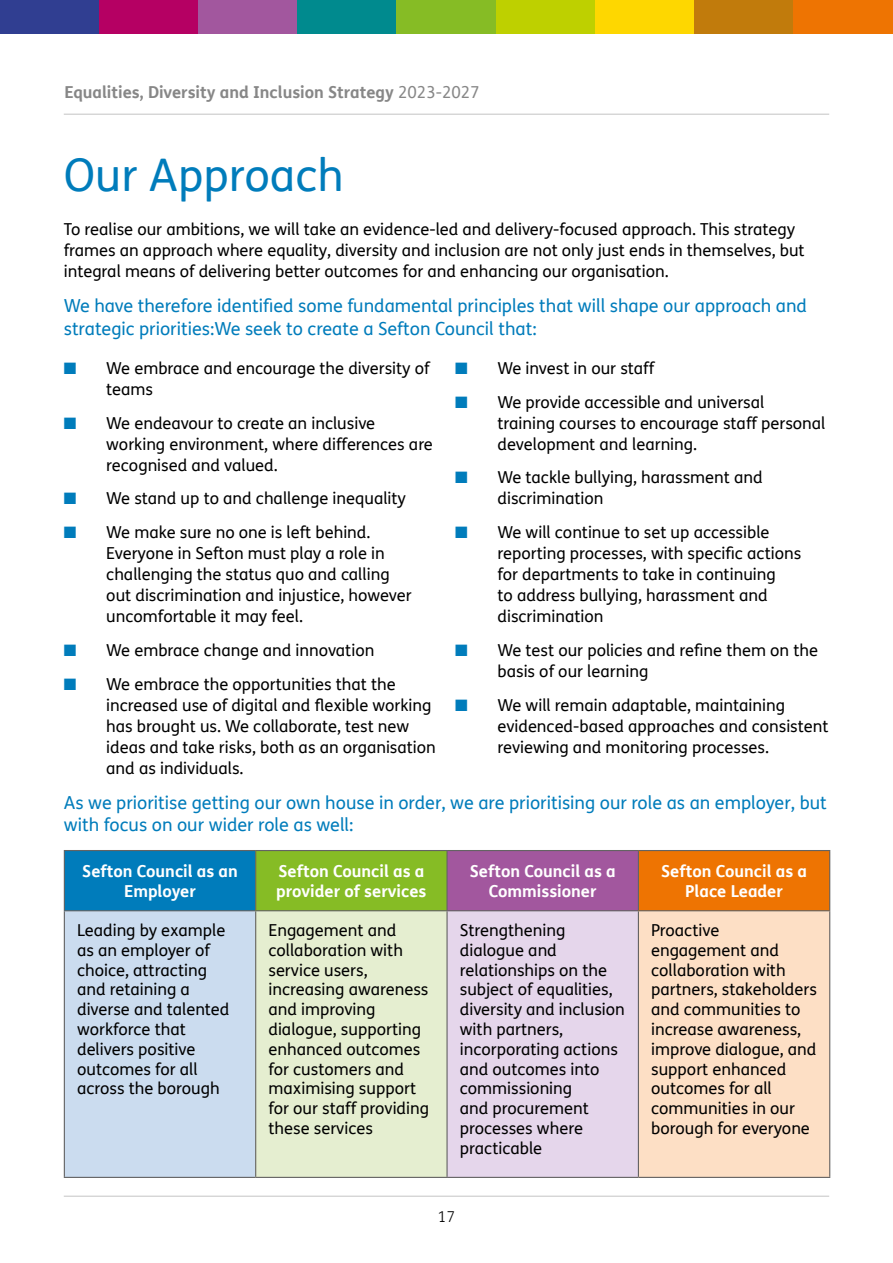
<style>
.page{position:relative;width:893px;height:1263px;background:#fff}
.page>*{position:absolute;margin:0;border:0;box-sizing:border-box;transform-origin:0 0}
.Header_30pt_Reg{font:45px "FS Me";color:#007cbb}
.Sub_smaller{font:18px/22.5px "FS Me";color:#007cbb}
.Body{font:16.5px/19.8px "FS Me";color:#000}
.t1{font:700 16.5px/19.8px "FS Me";color:#fff;text-align:center}
.t2{font:700 16.5px "FS Me";color:#878787}
.t3{font:300 15px "FS Me";color:#000}
.s1{font-weight:400}
.s2{color:#007cbb}
</style>
<div class="page">
<hr style="left:64px;top:114px;width:765px;height:1px;background:#c6c6c6">
<hr style="left:64px;top:1196px;width:765px;height:1px;background:#c6c6c6">
<div style="left:0;top:0;width:99px;height:33px;background:#303e91"></div>
<div style="left:496px;top:0;width:99px;height:33px;background:#bed000"></div>
<div style="left:99px;top:0;width:99px;height:33px;background:#b50063"></div>
<div style="left:198px;top:0;width:100px;height:33px;background:#a2579e"></div>
<div style="left:298px;top:0;width:99px;height:33px;background:#008a8e"></div>
<div style="left:397px;top:0;width:99px;height:33px;background:#86bc25"></div>
<div style="left:595px;top:0;width:99px;height:33px;background:#fed700"></div>
<div style="left:694px;top:0;width:100px;height:33px;background:#c17b0c"></div>
<div style="left:794px;top:0;width:99px;height:33px;background:#ee7402"></div>
<div style="left:64px;top:850px;width:192px;height:61px;background:#007cbb"></div>
<div style="left:256px;top:850px;width:191px;height:61px;background:#86bc25"></div>
<div style="left:447px;top:850px;width:191px;height:61px;background:#a2579e"></div>
<div style="left:638px;top:850px;width:192px;height:61px;background:#ee7402"></div>
<div style="left:64px;top:911px;width:192px;height:266px;background:#cbdcef"></div>
<div style="left:256px;top:911px;width:191px;height:266px;background:#e5eed0"></div>
<div style="left:447px;top:911px;width:191px;height:266px;background:#e5d6eb"></div>
<div style="left:638px;top:911px;width:192px;height:266px;background:#fddfc5"></div>
<hr style="left:64px;top:911px;width:1px;height:266px;background:#646363">
<hr style="left:255px;top:911px;width:1px;height:266px;background:#646363">
<hr style="left:446px;top:911px;width:2px;height:266px;background:#646363">
<hr style="left:638px;top:911px;width:1px;height:266px;background:#646363">
<hr style="left:829px;top:911px;width:1px;height:266px;background:#646363">
<hr style="left:64px;top:1177px;width:192px;height:1px;background:#646363">
<hr style="left:256px;top:1177px;width:191px;height:1px;background:#646363">
<hr style="left:447px;top:1177px;width:191px;height:1px;background:#646363">
<hr style="left:638px;top:1177px;width:192px;height:1px;background:#646363">
<hr style="left:64px;top:850px;width:192px;height:1px;background:#646363">
<hr style="left:64px;top:851px;width:1px;height:59px;background:#646363">
<hr style="left:256px;top:850px;width:191px;height:1px;background:#646363">
<hr style="left:255px;top:851px;width:1px;height:59px;background:#646363">
<hr style="left:447px;top:850px;width:191px;height:1px;background:#646363">
<hr style="left:446px;top:851px;width:2px;height:59px;background:#646363">
<hr style="left:638px;top:850px;width:192px;height:1px;background:#646363">
<hr style="left:638px;top:851px;width:1px;height:59px;background:#646363">
<hr style="left:829px;top:851px;width:1px;height:59px;background:#646363">
<hr style="left:64px;top:910px;width:192px;height:1px;background:#646363">
<hr style="left:256px;top:910px;width:191px;height:1px;background:#646363">
<hr style="left:447px;top:910px;width:191px;height:1px;background:#646363">
<hr style="left:638px;top:910px;width:192px;height:1px;background:#646363">
<p class="t2" style="left:64px;top:79px;width:417px">Equalities, Diversity and Inclusion Strategy <span class="s1">2023-2027</span></p>
<p class="Header_30pt_Reg" style="left:64px;top:144px;width:281px">Our Approach</p>
<p class="Body" style="left:64px;top:218px;width:742px;line-height:21px">To realise our ambitions, we will take an evidence-led and delivery-focused approach. This strategy frames an approach where equality, diversity and inclusion are not only just ends in themselves, but integral means of delivering better outcomes for and enhancing our organisation.</p>
<p class="Sub_smaller" style="left:64px;top:294px;width:745px">We have therefore identified some fundamental principles that will shape our approach and strategic priorities:We seek to create a Sefton Council that:</p>
<p class="Body" style="left:106px;top:357px;width:325px;line-height:21px;text-indent:-43px"><span class="s2">■</span> We embrace and encourage the diversity of teams</p>
<p class="Body" style="left:106px;top:412px;width:328px;line-height:21px;text-indent:-43px"><span class="s2">■</span> We endeavour to create an inclusive working environment, where differences are recognised and valued.</p>
<p class="Body" style="left:64px;top:488px;width:344px"><span class="s2">■</span> We stand up to and challenge inequality</p>
<p class="Body" style="left:106px;top:521px;width:307px;line-height:21px;text-indent:-43px"><span class="s2">■</span> We make sure no one is left behind.<br>Everyone in Sefton must play a role in challenging the status quo and calling out discrimination and injustice, however uncomfortable it may feel.</p>
<p class="Body" style="left:64px;top:640px;width:312px"><span class="s2">■</span> We embrace change and innovation</p>
<p class="Body" style="left:106px;top:673px;width:331px;line-height:21px;text-indent:-43px"><span class="s2">■</span> We embrace the opportunities that the increased use of digital and flexible working has brought us. We collaborate, test new ideas and take risks, both as an organisation and as individuals.</p>
<p class="Body" style="left:455px;top:358px;width:201px"><span class="s2">■</span> We invest in our staff</p>
<p class="Body" style="left:497px;top:391px;width:329px;line-height:21px;text-indent:-43px"><span class="s2">■</span> We provide accessible and universal training courses to encourage staff personal development and learning.</p>
<p class="Body" style="left:497px;top:467px;width:267px;line-height:21px;text-indent:-43px"><span class="s2">■</span> We tackle bullying, harassment and discrimination</p>
<p class="Body" style="left:497px;top:521px;width:305px;line-height:21px;text-indent:-43px"><span class="s2">■</span> We will continue to set up accessible reporting processes, with specific actions for departments to take in continuing<br>to address bullying, harassment and discrimination</p>
<p class="Body" style="left:497px;top:639px;width:322px;line-height:21px;text-indent:-43px"><span class="s2">■</span> We test our policies and refine them on the basis of our learning</p>
<p class="Body" style="left:497px;top:694px;width:332px;line-height:21px;text-indent:-43px"><span class="s2">■</span> We will remain adaptable, maintaining evidenced-based approaches and consistent reviewing and monitoring processes.</p>
<p class="Sub_smaller" style="left:64px;top:791px;width:765px">As we prioritise getting our own house in order, we are prioritising our role as an employer, but with focus on our wider role as well:</p>
<p class="t1" style="left:82px;top:860px;width:157px">Sefton Council as an<br>Employer</p>
<p class="t1" style="left:276px;top:860px;width:152px;text-align:left">Sefton Council as a provider of services</p>
<p class="t1" style="left:470px;top:860px;width:147px">Sefton Council as a<br>Commissioner</p>
<p class="t1" style="left:661px;top:860px;width:147px">Sefton Council as a<br>Place Leader</p>
<p class="Body" style="left:77px;top:920px;width:154px">Leading by example as an employer of choice, attracting and retaining a diverse and talented workforce that delivers positive outcomes for all across the borough</p>
<p class="Body" style="left:268px;top:920px;width:162px">Engagement and collaboration with service users, increasing awareness and improving dialogue, supporting enhanced outcomes for customers and maximising support for our staff providing these services</p>
<p class="Body" style="left:460px;top:920px;width:167px">Strengthening dialogue and relationships on the subject of equalities, diversity and inclusion with partners, incorporating actions and outcomes into commissioning<br>and procurement processes where practicable</p>
<p class="Body" style="left:651px;top:920px;width:167px">Proactive engagement and collaboration with partners, stakeholders and communities to increase awareness, improve dialogue, and support enhanced outcomes for all communities in our borough for everyone</p>
<p class="t3" style="left:438px;top:1206px;width:19px">17</p>
</div>
